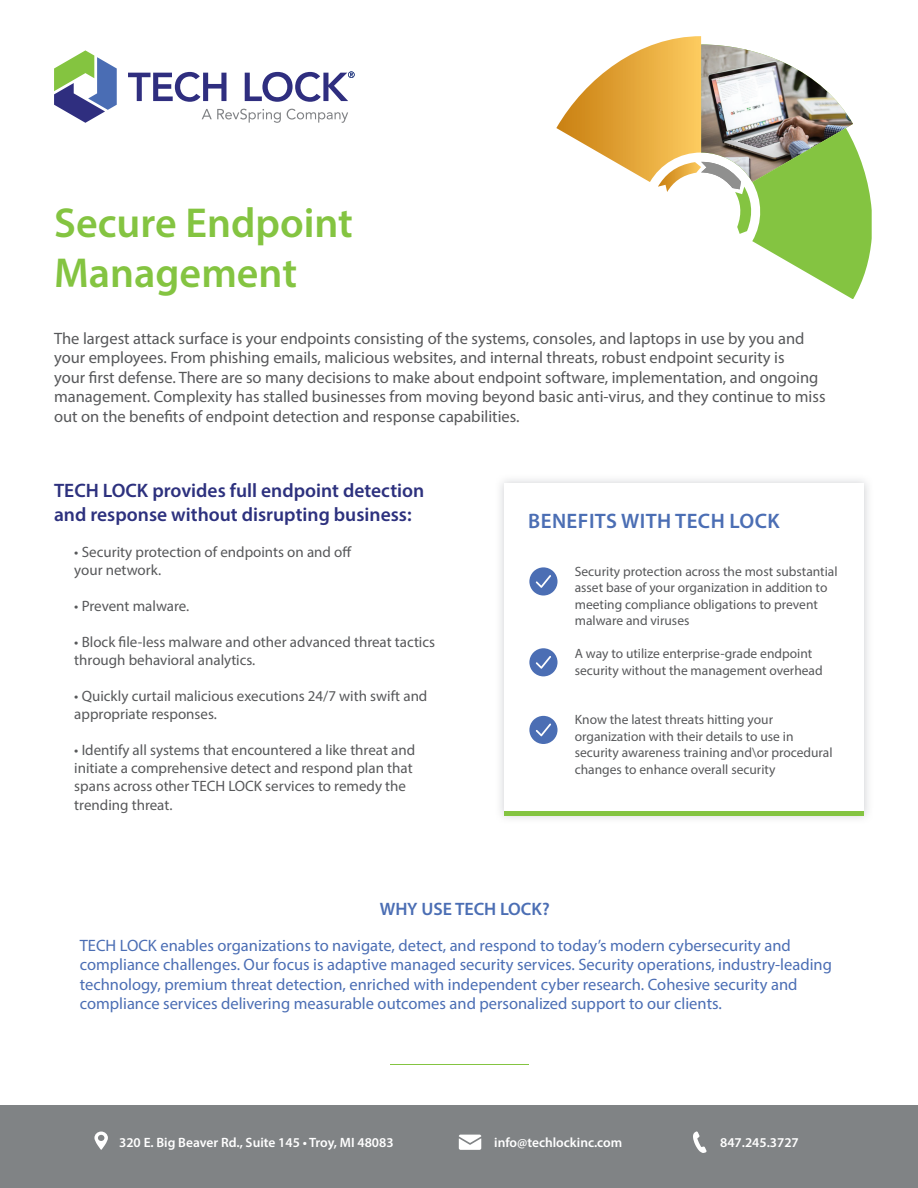
<style>
.page{position:relative;width:918px;height:1188px;background:#fff}
.page>*{position:absolute;margin:0;border:0;box-sizing:border-box;transform-origin:0 0}
.t1{font:600 42px/49.5px "Myriad Pro";color:#84c441}
.t2{font:600 21px "Myriad Pro";letter-spacing:.02em;color:#4b6eb4}
.t3{font:600 19.5px/24px "Myriad Pro";color:#2d317e}
.t4{font:600 18px "Myriad Pro";color:#4b6eb4}
.t5{font:16.5px/19.5px "Myriad Pro";color:#57585a}
.t6{font:16.5px/19.5px "Myriad Pro";color:#4b6eb4}
.t7{font:15px/18px "Myriad Pro";color:#57585a}
.t8{font:13.5px/16.5px "Myriad Pro";color:#57585a}
.t9{font:600 13.5px "Myriad Pro";color:#fff}
</style>
<div class="page">
<img style="left:500px;top:479px;width:368px;height:340px">
<div style="left:504px;top:483px;width:360px;height:332px;background:#fff"></div>
<div style="left:0;top:1106px;width:918px;height:82px;background:#808385"></div>
<svg style="left:94px;top:1132px;width:14px;height:18px"></svg>
<svg style="left:458px;top:1135px;width:23px;height:15px"></svg>
<svg style="left:693px;top:1131px;width:14px;height:22px"></svg>
<svg style="left:128px;top:72px;width:98px;height:30px"></svg>
<svg style="left:245px;top:71px;width:110px;height:31px"></svg>
<svg style="left:202px;top:109px;width:79px;height:14px"></svg>
<svg style="left:287px;top:109px;width:61px;height:14px"></svg>
<svg style="left:54px;top:50px;width:63px;height:73px"></svg>
<hr style="left:390px;top:1065px;width:138px;height:1px;background:#84c441">
<svg style="left:529px;top:567px;width:29px;height:29px"></svg>
<svg style="left:529px;top:648px;width:29px;height:28px"></svg>
<svg style="left:529px;top:716px;width:29px;height:28px"></svg>
<hr style="left:504px;top:811px;width:360px;height:4px;background:#84c441">
<svg style="left:556px;top:36px;width:316px;height:263px"></svg>
<h1 class="t1" style="left:54px;top:197px;width:301px">Secure Endpoint<br>Management</h1>
<p class="t5" style="left:54px;top:328px;width:773px">The largest attack surface is your endpoints consisting of the systems, consoles, and laptops in use by you and your employees. From phishing emails, malicious websites, and internal threats, robust endpoint security is<br>your first defense. There are so many decisions to make about endpoint software, implementation, and ongoing management. Complexity has stalled businesses from moving beyond basic anti-virus, and they continue to miss out on the benefits of endpoint detection and response capabilities.</p>
<p class="t3" style="left:54px;top:478px;width:372px">TECH LOCK provides full endpoint detection and response without disrupting business:</p>
<p class="t7" style="left:74px;top:542px;width:279px">• Security protection of endpoints on and off your network.</p>
<p class="t7" style="left:74px;top:596px;width:117px">• Prevent malware.</p>
<p class="t7" style="left:74px;top:632px;width:362px">• Block file-less malware and other advanced threat tactics through behavioral analytics.</p>
<p class="t7" style="left:74px;top:686px;width:355px">• Quickly curtail malicious executions 24/7 with swift and appropriate responses.</p>
<p class="t7" style="left:74px;top:740px;width:342px">• Identify all systems that encountered a like threat and initiate a comprehensive detect and respond plan that spans across other TECH LOCK services to remedy the</p>
<p class="t7" style="left:74px;top:796px;width:100px">trending threat.</p>
<p class="t2" style="left:528px;top:508px;width:253px">BENEFITS WITH TECH LOCK</p>
<p class="t8" style="left:575px;top:563px;width:264px">Security protection across the most substantial asset base of your organization in addition to meeting compliance obligations to prevent malware and viruses</p>
<p class="t8" style="left:575px;top:645px;width:250px">A way to utilize enterprise-grade endpoint security without the management overhead</p>
<p class="t8" style="left:575px;top:711px;width:259px">Know the latest threats hitting your organization with their details to use in security awareness training and\or procedural changes to enhance overall security</p>
<p class="t4" style="left:380px;top:897px;width:171px">WHY USE TECH LOCK?</p>
<p class="t6" style="left:80px;top:935px;width:754px">TECH LOCK enables organizations to navigate, detect, and respond to today’s modern cybersecurity and compliance challenges. Our focus is adaptive managed security services. Security operations, industry-leading technology, premium threat detection, enriched with independent cyber research. Cohesive security and compliance services delivering measurable outcomes and personalized support to our clients.</p>
<p class="t9" style="left:119px;top:1134px;width:276px">320 E. Big Beaver Rd., Suite 145 • Troy, MI 48083</p>
<p class="t9" style="left:494px;top:1134px;width:130px">info@techlockinc.com</p>
<p class="t9" style="left:720px;top:1134px;width:80px">847.245.3727</p>
</div>
